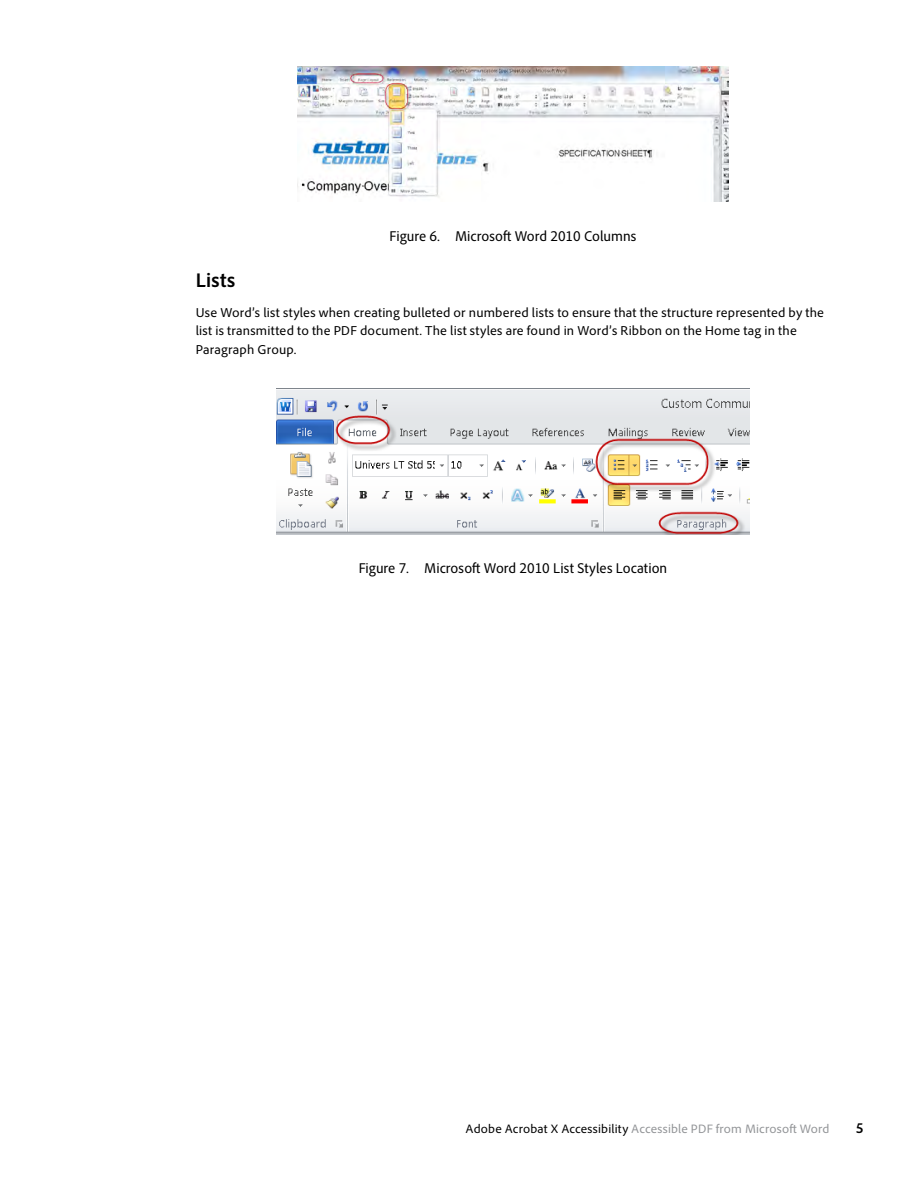
<style>
.page{position:relative;width:918px;height:1188px;background:#fff}
.page>*{position:absolute;margin:0;border:0;box-sizing:border-box;transform-origin:0 0}
.Heading_2{font:700 semi-condensed 21px "Adobe Clean";letter-spacing:.015em;color:#000}
.t1{font:semi-condensed 15px "Adobe Clean";color:#000}
.t2{font:700 semi-condensed 15px "Adobe Clean";color:#000}
.Text__Body{font:13.5px/18.8px "Adobe Clean";letter-spacing:.01em;color:#000}
.t3{font:12.75px "Adobe Clean";letter-spacing:.015em;color:#939598}
.s1{color:#000}
</style>
<div class="page">
<img style="left:297px;top:66px;width:432px;height:136px">
<img style="left:277px;top:388px;width:472px;height:146px">
<p class="t1" style="left:390px;top:228px;width:248px">Figure 6. Microsoft Word 2010 Columns</p>
<h2 class="Heading_2" style="left:196px;top:267px;width:41px">Lists</h2>
<p class="Text__Body" style="left:196px;top:303px;width:630px">Use Word’s list styles when creating bulleted or numbered lists to ensure that the structure represented by the list is transmitted to the PDF document. The list styles are found in Word’s Ribbon on the Home tag in the<br>Paragraph Group.</p>
<p class="t1" style="left:359px;top:559px;width:310px">Figure 7. Microsoft Word 2010 List Styles Location</p>
<p class="t3" style="left:466px;top:1121px;width:365px"><span class="s1">Adobe Acrobat X Accessibility</span> Accessible PDF from Microsoft Word</p>
<p class="t2" style="left:856px;top:1119px;width:9px">5</p>
</div>
